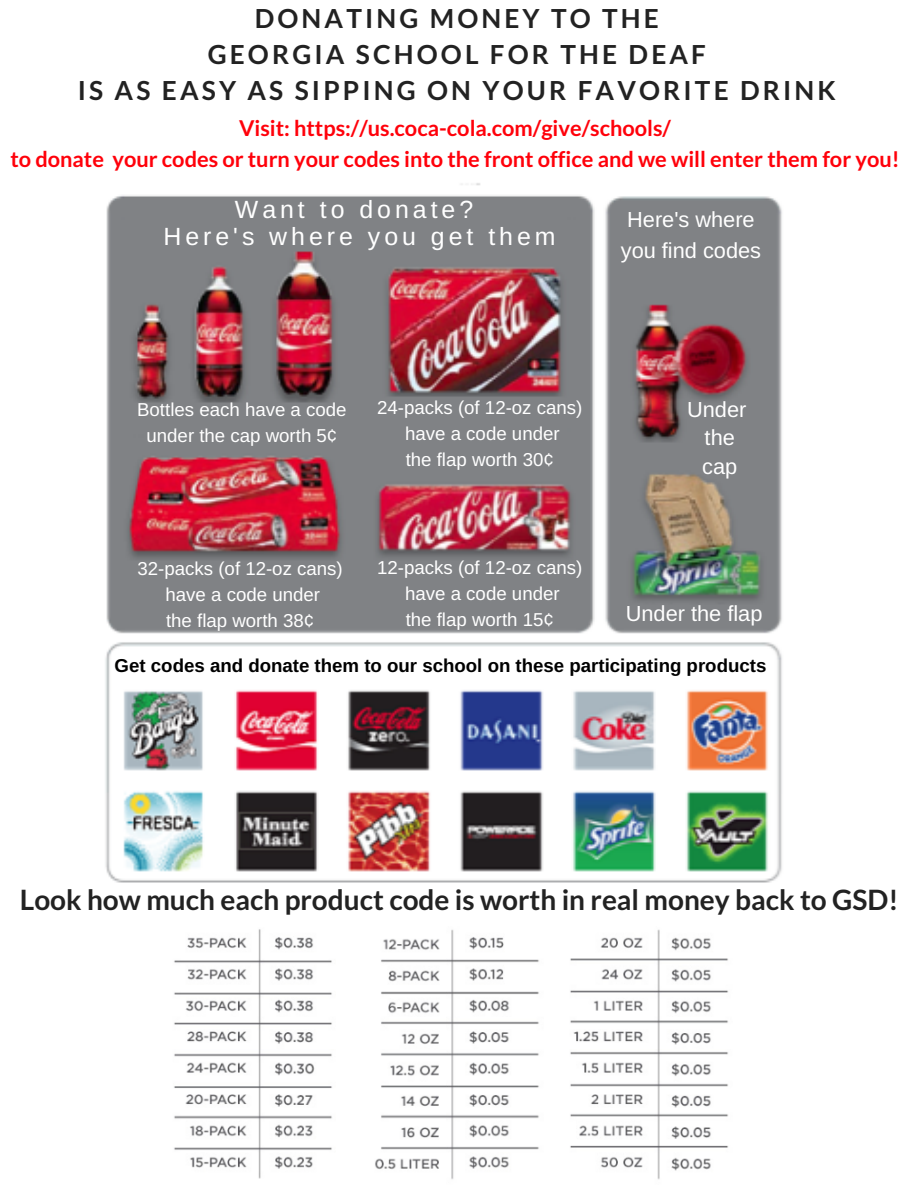
<style>
.page{position:relative;width:918px;height:1188px;background:#fff}
.page>*{position:absolute;margin:0;border:0;box-sizing:border-box;transform-origin:0 0}
.t1{font:700 28.05px "Lato";color:#222}
.t2{font:700 26.25px/36px "Lato";letter-spacing:.12em;color:#222;text-align:center}
.t3{font:24.9px/27px "Arimo";letter-spacing:.16em;color:#fff;text-align:center}
.t4{font:700 21.75px/30.3px "Lato";color:#ff000a;text-align:center}
.t5{font:21.75px/28.2px "Arimo";color:#fff}
.t6{font:18.75px/25.8px "Arimo";color:#fff;text-align:center}
.t7{font:700 18.75px "Arimo";color:#000}
</style>
<div class="page">
<img style="left:105px;top:183px;width:677px;height:700px">
<img style="left:174px;top:929px;width:555px;height:251px">
<h2 class="t2" style="left:78px;top:0;width:760px">DONATING MONEY TO THE<br>GEORGIA SCHOOL FOR THE DEAF<br>IS AS EASY AS SIPPING ON YOUR FAVORITE DRINK</h2>
<p class="t4" style="left:10px;top:113px;width:891px">Visit: https://us.coca-cola.com/give/schools/<br>to donate your codes or turn your codes into the front office and we will enter them for you!</p>
<h3 class="t3" style="left:163px;top:196px;width:394px">Want to donate?<br>Here's where you get them</h3>
<p class="t5" style="left:621px;top:205px;width:142px;line-height:30.3px">Here's where you find codes</p>
<p class="t6" style="left:137px;top:397px;width:211px">Bottles each have a code under the cap worth 5¢</p>
<p class="t6" style="left:377px;top:395px;width:207px">24-packs (of 12-oz cans) have a code under<br>the flap worth 30¢</p>
<p class="t5" style="left:687px;top:396px;width:61px;text-align:center">Under the cap</p>
<p class="t6" style="left:138px;top:555px;width:207px">32-packs (of 12-oz cans) have a code under<br>the flap worth 38¢</p>
<p class="t6" style="left:377px;top:554px;width:207px">12-packs (of 12-oz cans) have a code under<br>the flap worth 15¢</p>
<p class="t7" style="left:115px;top:655px;width:653px">Get codes and donate them to our school on these participating products</p>
<p class="t5" style="left:626px;top:599px;width:138px">Under the flap</p>
<h1 class="t1" style="left:20px;top:882px;width:880px">Look how much each product code is worth in real money back to GSD!</h1>
</div>
